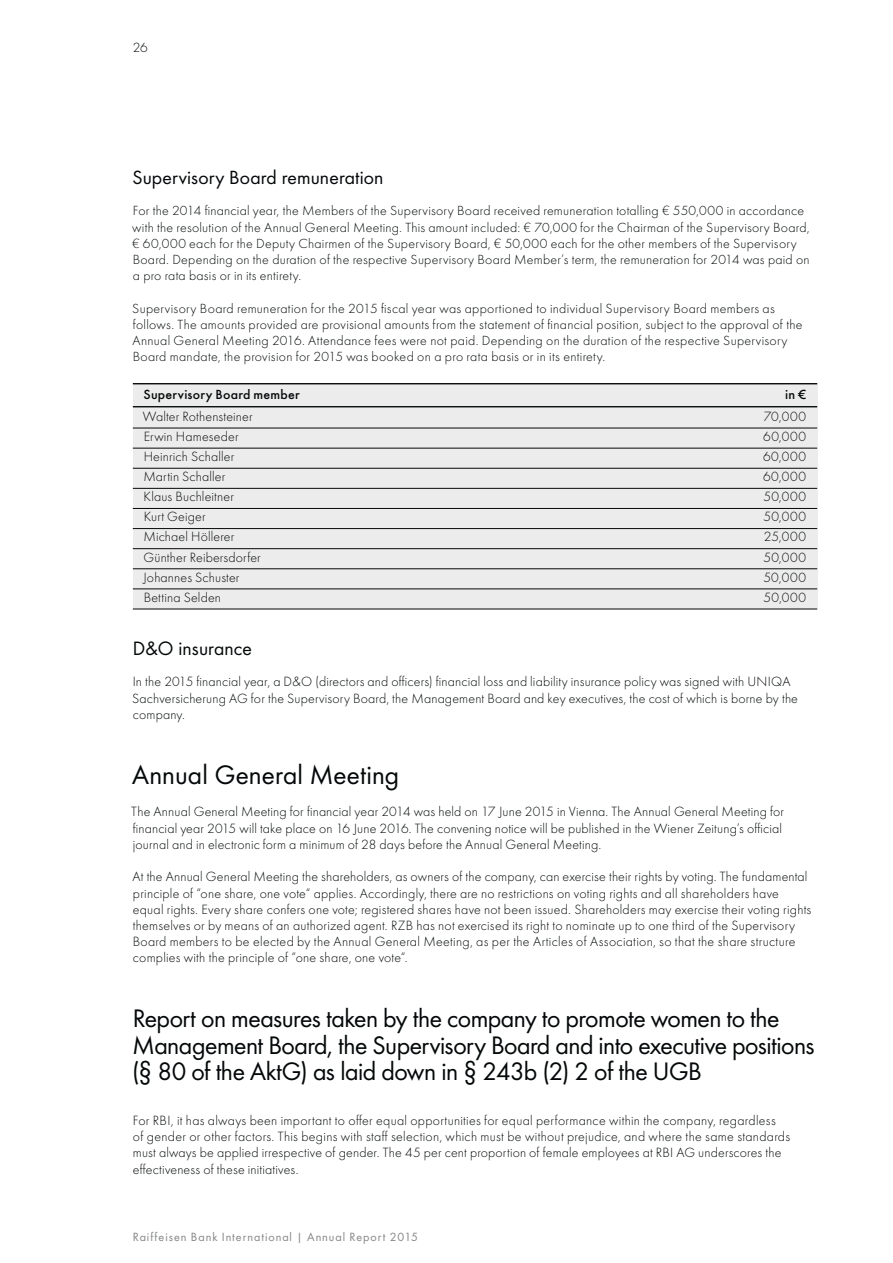
<style>
.page{position:relative;width:893px;height:1263px;background:#fff}
.page>*{position:absolute;margin:0;border:0;box-sizing:border-box;transform-origin:0 0}
.t1{font:27.9px "Futura Boo";letter-spacing:.005em;color:#040809}
.t2{font:26.25px/26.2px "Futura Boo";letter-spacing:-.015em;color:#040809}
.t3{font:20.1px "Futura Boo";color:#040809}
.t4{font:19.8px "Futura Boo";letter-spacing:.01em;color:#040809}
.t5{font:300 13.95px/16.2px "Futura";letter-spacing:.015em;color:#040809}
.t6{font:300 13.8px/16.2px "Futura";letter-spacing:.02em;color:#040809}
.t7{font:500 13.8px "Futura";letter-spacing:.015em;color:#040809}
.t8{font:12.3px "Futura Boo";letter-spacing:.08em;color:#868789}
</style>
<div class="page">
<div style="left:133px;top:384px;width:684px;height:225px;background:#edecec"></div>
<hr style="left:133px;top:383px;width:684px;height:1px;background:#040809">
<hr style="left:133px;top:406px;width:684px;height:1px;background:#040809">
<hr style="left:133px;top:428px;width:684px;height:1px;background:#040809">
<hr style="left:133px;top:448px;width:684px;height:1px;background:#040809">
<hr style="left:133px;top:468px;width:684px;height:1px;background:#040809">
<hr style="left:133px;top:488px;width:684px;height:1px;background:#040809">
<hr style="left:133px;top:508px;width:684px;height:1px;background:#040809">
<hr style="left:133px;top:528px;width:684px;height:1px;background:#040809">
<hr style="left:133px;top:548px;width:684px;height:1px;background:#040809">
<hr style="left:133px;top:569px;width:684px;height:1px;background:#040809">
<hr style="left:133px;top:589px;width:684px;height:1px;background:#040809">
<hr style="left:133px;top:609px;width:684px;height:1px;background:#040809">
<p class="t5" style="left:133px;top:41px;width:16px">26</p>
<h3 class="t4" style="left:132px;top:170px;width:253px">Supervisory Board remuneration</h3>
<p class="t6" style="left:132px;top:204px;width:679px">For the 2014 financial year, the Members of the Supervisory Board received remuneration totalling € 550,000 in accordance with the resolution of the Annual General Meeting. This amount included: € 70,000 for the Chairman of the Supervisory Board, € 60,000 each for the Deputy Chairmen of the Supervisory Board, € 50,000 each for the other members of the Supervisory Board. Depending on the duration of the respective Supervisory Board Member’s term, the remuneration for 2014 was paid on a pro rata basis or in its entirety.</p>
<p class="t6" style="left:132px;top:301px;width:672px">Supervisory Board remuneration for the 2015 fiscal year was apportioned to individual Supervisory Board members as follows. The amounts provided are provisional amounts from the statement of financial position, subject to the approval of the Annual General Meeting 2016. Attendance fees were not paid. Depending on the duration of the respective Supervisory Board mandate, the provision for 2015 was booked on a pro rata basis or in its entirety.</p>
<p class="t7" style="left:143px;top:389px;width:158px">Supervisory Board member</p>
<p class="t7" style="left:785px;top:389px;width:23px">in €</p>
<p class="t5" style="left:143px;top:409px;width:111px">Walter Rothensteiner</p>
<p class="t5" style="left:763px;top:409px;width:44px">70,000</p>
<p class="t5" style="left:144px;top:429px;width:96px">Erwin Hameseder</p>
<p class="t5" style="left:763px;top:429px;width:44px">60,000</p>
<p class="t5" style="left:144px;top:449px;width:92px">Heinrich Schaller</p>
<p class="t5" style="left:763px;top:449px;width:44px">60,000</p>
<p class="t5" style="left:143px;top:470px;width:84px">Martin Schaller</p>
<p class="t5" style="left:763px;top:470px;width:44px">60,000</p>
<p class="t5" style="left:144px;top:490px;width:92px">Klaus Buchleitner</p>
<p class="t5" style="left:763px;top:490px;width:44px">50,000</p>
<p class="t5" style="left:144px;top:510px;width:64px">Kurt Geiger</p>
<p class="t5" style="left:763px;top:510px;width:44px">50,000</p>
<p class="t5" style="left:143px;top:530px;width:92px">Michael Höllerer</p>
<p class="t5" style="left:763px;top:530px;width:44px">25,000</p>
<p class="t5" style="left:143px;top:550px;width:119px">Günther Reibersdorfer</p>
<p class="t5" style="left:763px;top:550px;width:44px">50,000</p>
<p class="t5" style="left:143px;top:570px;width:98px">Johannes Schuster</p>
<p class="t5" style="left:763px;top:570px;width:44px">50,000</p>
<p class="t5" style="left:144px;top:590px;width:79px">Bettina Selden</p>
<p class="t5" style="left:763px;top:590px;width:44px">50,000</p>
<h3 class="t3" style="left:133px;top:641px;width:120px">D&amp;O insurance</h3>
<p class="t5" style="left:132px;top:675px;width:667px">In the 2015 financial year, a D&amp;O (directors and officers) financial loss and liability insurance policy was signed with UNIQA<br>Sachversicherung AG for the Supervisory Board, the Management Board and key executives, the cost of which is borne by the company.</p>
<h1 class="t1" style="left:132px;top:764px;width:268px">Annual General Meeting</h1>
<p class="t5" style="left:131px;top:805px;width:654px">The Annual General Meeting for financial year 2014 was held on 17 June 2015 in Vienna. The Annual General Meeting for financial year 2015 will take place on 16 June 2016. The convening notice will be published in the Wiener Zeitung’s official journal and in electronic form a minimum of 28 days before the Annual General Meeting.</p>
<p class="t5" style="left:132px;top:870px;width:680px">At the Annual General Meeting the shareholders, as owners of the company, can exercise their rights by voting. The fundamental principle of “one share, one vote“ applies. Accordingly, there are no restrictions on voting rights and all shareholders have equal rights. Every share confers one vote; registered shares have not been issued. Shareholders may exercise their voting rights themselves or by means of an authorized agent. RZB has not exercised its right to nominate up to one third of the Supervisory Board members to be elected by the Annual General Meeting, as per the Articles of Association, so that the share structure complies with the principle of “one share, one vote“.</p>
<h2 class="t2" style="left:132px;top:1008px;width:684px">Report on measures taken by the company to promote women to the<br>Management Board, the Supervisory Board and into executive positions (§ 80 of the AktG) as laid down in § 243b (2) 2 of the UGB</h2>
<p class="t5" style="left:133px;top:1113px;width:659px">For RBI, it has always been important to offer equal opportunities for equal performance within the company, regardless<br>of gender or other factors. This begins with staff selection, which must be without prejudice, and where the same standards must always be applied irrespective of gender. The 45 per cent proportion of female employees at RBI AG underscores the effectiveness of these initiatives.</p>
<p class="t8" style="left:133px;top:1232px;width:287px">Raiffeisen Bank International | Annual Report 2015</p>
</div>
